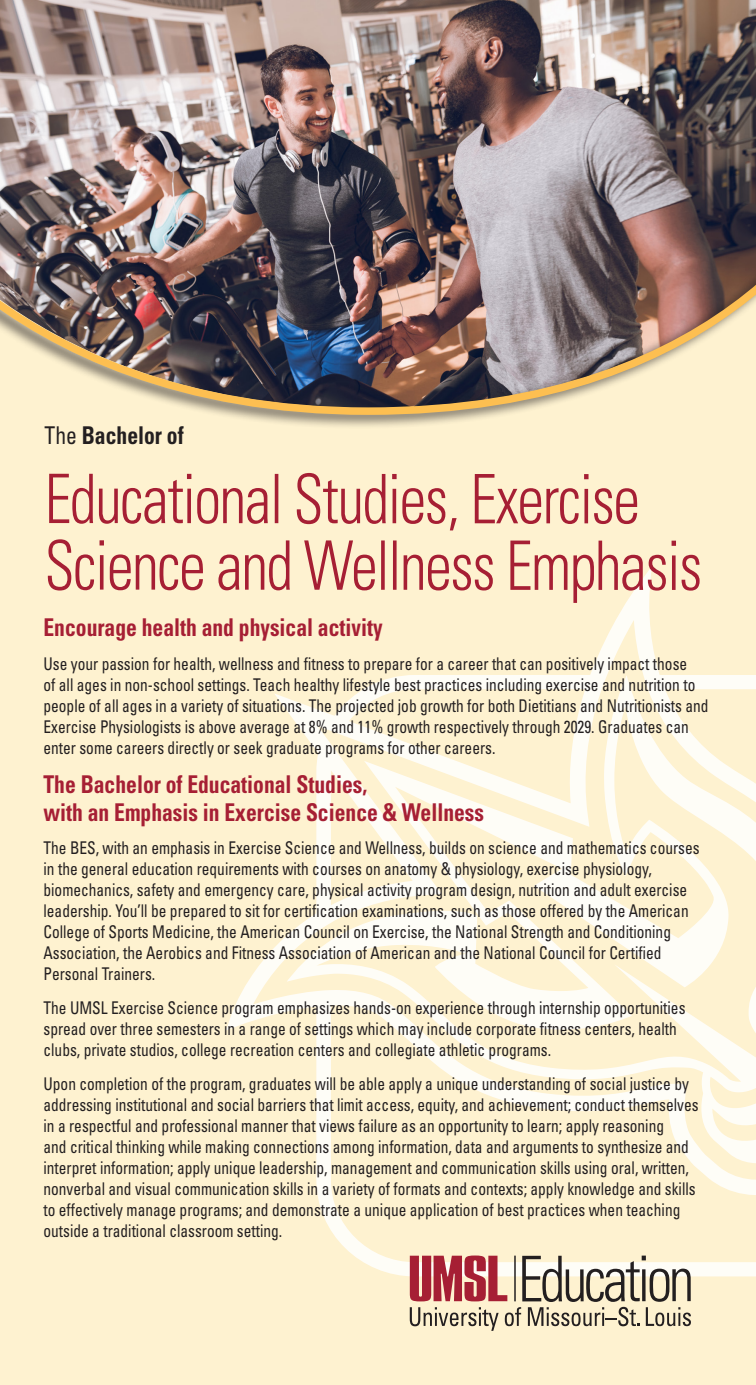
<style>
.page{position:relative;width:756px;height:1385px;background:#fff}
.page>*{position:absolute;margin:0;border:0;box-sizing:border-box;transform-origin:0 0}
.Body_copy_front{font:300 condensed 68.25px/66.5px "Univers";letter-spacing:-.025em;color:#a61f34;scale:.88 1}
.Body_copy_front-2{font:700 condensed 24.5px/27.1px "Univers";color:#a61f34;scale:.88 1}
.Bold_header_spacing{font:700 condensed 24.5px "Univers";color:#a61f34;scale:.88 1}
.Body_copy_front-3{font:700 condensed 24.5px "Univers";color:#231f20;scale:.88 1}
.Body_copy_front-4{font:condensed 17.5px/21px "Univers";color:#231f20;scale:.88 1}
.s1{font-weight:400}
</style>
<div class="page">
<div style="left:0;top:429px;width:755px;height:955px;background:#fef2d0"></div>
<img style="left:0;top:0;width:755px;height:139px">
<div style="left:0;top:143px;width:755px;height:286px;background:#231f20;opacity:.75"></div>
<img style="left:0;top:139px;width:755px;height:279px">
<svg style="left:226px;top:566px;width:529px;height:710px;fill:#fef2d0"></svg>
<svg style="left:409px;top:1255px;width:281px;height:75px;background:#c9ad9d"></svg>
<p class="Body_copy_front-3" style="left:45px;top:420px;width:159px"><span class="s1">The</span> Bachelor of</p>
<p class="Body_copy_front" style="left:45px;top:465px;width:748px">Educational Studies, Exercise<br>Science and Wellness Emphasis</p>
<p class="Bold_header_spacing" style="left:43px;top:612px;width:387px">Encourage health and physical activity</p>
<p class="Body_copy_front-4" style="left:43px;top:652px;width:757px">Use your passion for health, wellness and fitness to prepare for a career that can positively impact those<br>of all ages in non-school settings. Teach healthy lifestyle best practices including exercise and nutrition to people of all ages in a variety of situations. The projected job growth for both Dietitians and Nutritionists and Exercise Physiologists is above average at 8% and 11% growth respectively through 2029. Graduates can enter some careers directly or seek graduate programs for other careers.</p>
<p class="Body_copy_front-2" style="left:43px;top:771px;width:502px">The Bachelor of Educational Studies,<br>with an Emphasis in Exercise Science &amp; Wellness</p>
<p class="Body_copy_front-4" style="left:43px;top:837px;width:746px">The BES, with an emphasis in Exercise Science and Wellness, builds on science and mathematics courses in the general education requirements with courses on anatomy &amp; physiology, exercise physiology, biomechanics, safety and emergency care, physical activity program design, nutrition and adult exercise leadership. You’ll be prepared to sit for certification examinations, such as those offered by the American College of Sports Medicine, the American Council on Exercise, the National Strength and Conditioning Association, the Aerobics and Fitness Association of American and the National Council for Certified Personal Trainers.</p>
<p class="Body_copy_front-4" style="left:43px;top:996px;width:730px">The UMSL Exercise Science program emphasizes hands-on experience through internship opportunities spread over three semesters in a range of settings which may include corporate fitness centers, health clubs, private studios, college recreation centers and collegiate athletic programs.</p>
<p class="Body_copy_front-4" style="left:43px;top:1072px;width:745px">Upon completion of the program, graduates will be able apply a unique understanding of social justice by addressing institutional and social barriers that limit access, equity, and achievement; conduct themselves in a respectful and professional manner that views failure as an opportunity to learn; apply reasoning<br>and critical thinking while making connections among information, data and arguments to synthesize and interpret information; apply unique leadership, management and communication skills using oral, written, nonverbal and visual communication skills in a variety of formats and contexts; apply knowledge and skills to effectively manage programs; and demonstrate a unique application of best practices when teaching outside a traditional classroom setting.</p>
</div>
